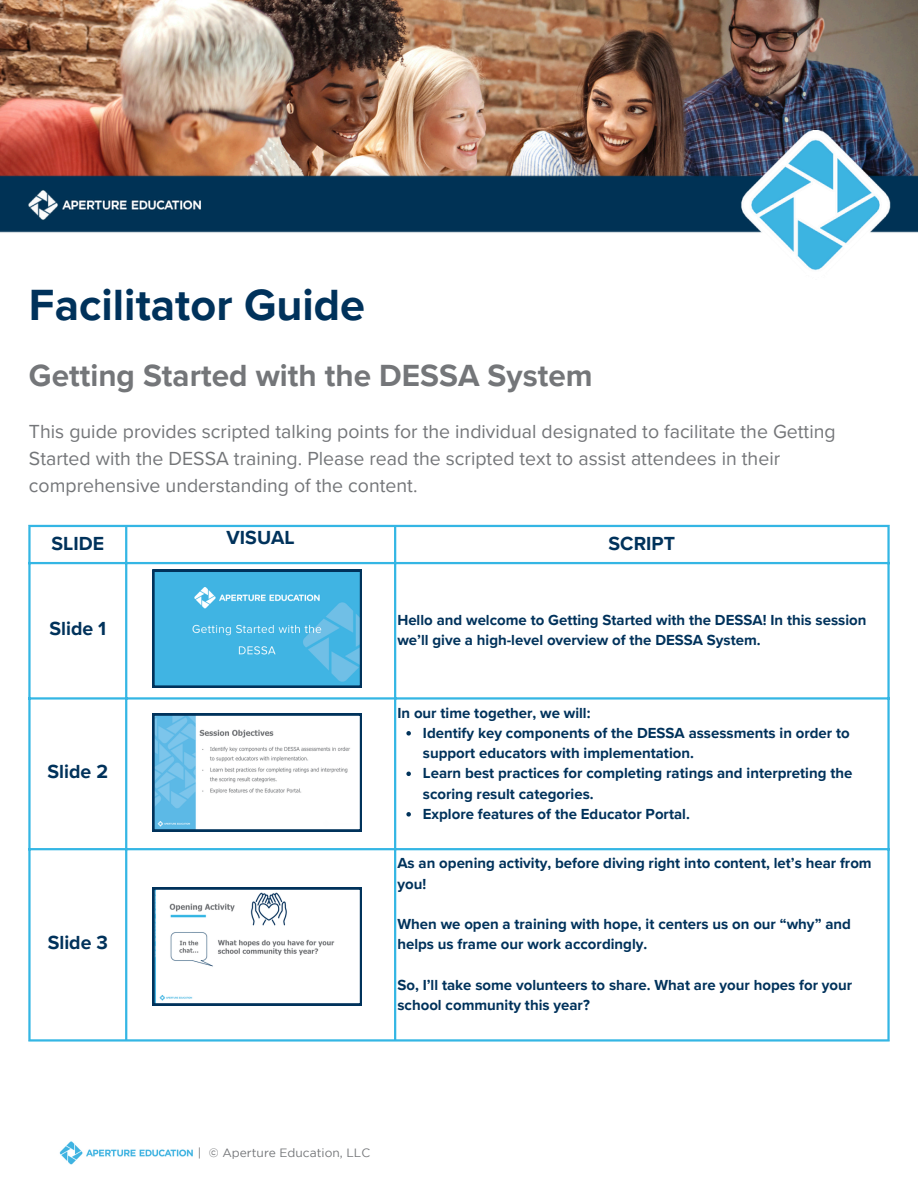
<style>
.page{position:relative;width:918px;height:1188px;background:#fff}
.page>*{position:absolute;margin:0;border:0;box-sizing:border-box;transform-origin:0 0}
.t1{font:700 45px "Proxima Nova";color:#00325b}
.t2{font:700 31.5px "Proxima Nova";color:#747679}
.t3{font:19.5px/27px "Proxima Nova";color:#747679}
.t4{font:700 19.5px "Proxima Nova";color:#00325b}
.t5{font:700 15px/20.2px "Proxima Nova";color:#00325b}
.t6{font:12px "Gotham";color:#747679}
</style>
<div class="page">
<img style="left:0;top:0;width:917px;height:131px">
<img style="left:0;top:131px;width:918px;height:140px">
<img style="left:59px;top:1141px;width:134px;height:24px">
<svg style="left:406px;top:731px;width:5px;height:5px"></svg>
<svg style="left:406px;top:772px;width:5px;height:4px"></svg>
<svg style="left:406px;top:812px;width:5px;height:5px"></svg>
<hr style="left:28px;top:527px;width:3px;height:512px;background:#34b6e4">
<hr style="left:125px;top:527px;width:2px;height:512px;background:#34b6e4">
<hr style="left:394px;top:527px;width:2px;height:512px;background:#34b6e4">
<hr style="left:887px;top:527px;width:3px;height:512px;background:#34b6e4">
<hr style="left:28px;top:525px;width:862px;height:2px;background:#34b6e4">
<hr style="left:28px;top:562px;width:862px;height:2px;background:#34b6e4">
<hr style="left:28px;top:697px;width:862px;height:3px;background:#34b6e4">
<hr style="left:28px;top:848px;width:862px;height:2px;background:#34b6e4">
<hr style="left:28px;top:1039px;width:862px;height:3px;background:#34b6e4">
<svg style="left:152px;top:570px;width:210px;height:118px;background:#44aeda"></svg>
<svg style="left:152px;top:714px;width:210px;height:117px"></svg>
<svg style="left:152px;top:888px;width:210px;height:117px"></svg>
<p class="t1" style="left:29px;top:279px;width:338px">Facilitator Guide</p>
<p class="t2" style="left:29px;top:357px;width:565px">Getting Started with the DESSA System</p>
<p class="t3" style="left:29px;top:418px;width:808px">This guide provides scripted talking points for the individual designated to facilitate the Getting<br>Started with the DESSA training. Please read the scripted text to assist attendees in their comprehensive understanding of the content.</p>
<h3 class="t4" style="left:52px;top:532px;width:54px">SLIDE</h3>
<p class="t4" style="left:227px;top:526px;width:70px">VISUAL</p>
<p class="t4" style="left:609px;top:532px;width:68px">SCRIPT</p>
<p class="t4" style="left:49px;top:617px;width:58px">Slide 1</p>
<p class="t5" style="left:397px;top:610px;width:471px">Hello and welcome to Getting Started with the DESSA! In this session we’ll give a high-level overview of the DESSA System.</p>
<p class="t4" style="left:48px;top:760px;width:62px">Slide 2</p>
<p class="t4" style="left:48px;top:931px;width:62px">Slide 3</p>
<p class="t5" style="left:397px;top:703px;width:195px">In our time together, we will:</p>
<p class="t5" style="left:423px;top:723px;width:428px">Identify key components of the DESSA assessments in order to support educators with implementation.</p>
<p class="t5" style="left:423px;top:764px;width:431px">Learn best practices for completing ratings and interpreting the scoring result categories.</p>
<p class="t5" style="left:423px;top:804px;width:268px">Explore features of the Educator Portal.</p>
<p class="t5" style="left:397px;top:854px;width:476px">As an opening activity, before diving right into content, let’s hear from you!</p>
<p class="t5" style="left:397px;top:914px;width:455px">When we open a training with hope, it centers us on our “why” and helps us frame our work accordingly.</p>
<p class="t5" style="left:397px;top:975px;width:456px">So, I’ll take some volunteers to share. What are your hopes for your school community this year?</p>
<h2 class="t6" style="left:198px;top:1148px;width:174px">| © Aperture Education, LLC</h2>
</div>
